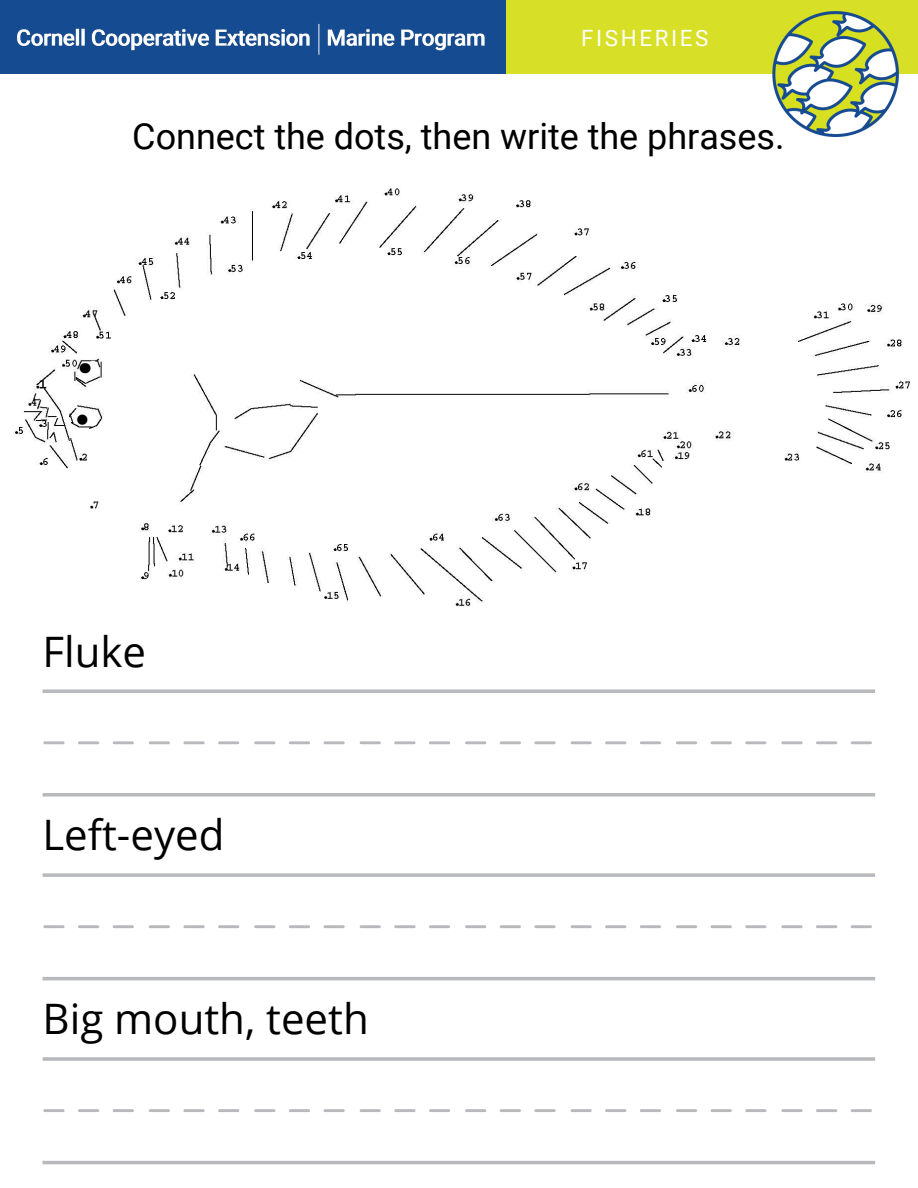
<style>
.page{position:relative;width:918px;height:1188px;background:#fff}
.page>*{position:absolute;margin:0;border:0;box-sizing:border-box;transform-origin:0 0}
.t1{font:42px "Open Sans";color:#000}
.t2{font:36px "Roboto";color:#000}
.t3{font:22.5px "Roboto";letter-spacing:.115em;color:#fff}
</style>
<div class="page">
<div style="left:459px;top:0;width:459px;height:74px;background:#d7df26"></div>
<div style="left:0;top:0;width:506px;height:74px;background:#154b91"></div>
<img style="left:17px;top:23px;width:467px;height:32px">
<img style="left:773px;top:11px;width:126px;height:125px">
<img style="left:15px;top:188px;width:896px;height:419px">
<svg style="left:43px;top:1057px;width:832px;height:107px"></svg>
<svg style="left:43px;top:873px;width:832px;height:107px"></svg>
<svg style="left:43px;top:689px;width:832px;height:108px"></svg>
<p class="t3" style="left:581px;top:26px;width:129px">FISHERIES</p>
<p class="t2" style="left:132px;top:115px;width:654px">Connect the dots, then write the phrases.</p>
<p class="t1" style="left:43px;top:622px;width:105px">Fluke</p>
<p class="t1" style="left:43px;top:806px;width:183px">Left-eyed</p>
<p class="t1" style="left:43px;top:990px;width:328px">Big mouth, teeth</p>
</div>
